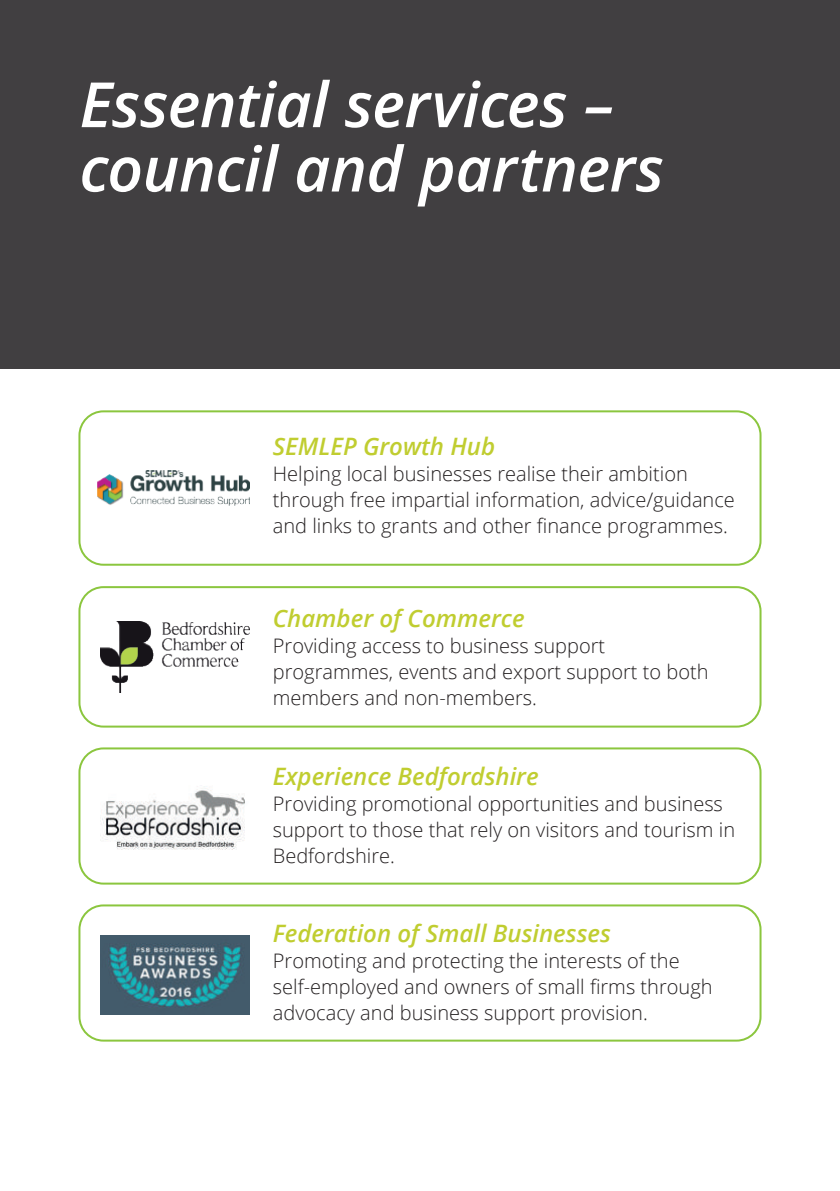
<style>
.page{position:relative;width:840px;height:1191px;background:#fff}
.page>*{position:absolute;margin:0;border:0;box-sizing:border-box;transform-origin:0 0}
.t1{font:italic 600 62.4px/64.4px "Open Sans";letter-spacing:-.005em;color:#fff}
.t2{font:italic 600 24px "Open Sans";color:#c0cd30}
.t3{font:300 20px/26px "Open Sans";color:#231f20}
</style>
<div class="page">
<div style="left:0;top:0;width:839px;height:369px;background:#413f41"></div>
<div style="left:78px;top:410px;width:683px;height:156px;border:2px solid #8bc63e;border-radius:24px"></div>
<div style="left:78px;top:586px;width:683px;height:141px;border:2px solid #8bc63e;border-radius:24px"></div>
<div style="left:78px;top:747px;width:683px;height:137px;border:2px solid #8bc63e;border-radius:24px"></div>
<div style="left:78px;top:904px;width:683px;height:137px;border:2px solid #8bc63e;border-radius:24px"></div>
<img style="left:97px;top:471px;width:152px;height:34px">
<img style="left:101px;top:621px;width:148px;height:71px">
<img style="left:101px;top:786px;width:144px;height:64px">
<img style="left:101px;top:935px;width:148px;height:79px">
<h1 class="t1" style="left:79px;top:71px;width:585px">Essential services – council and partners</h1>
<p class="t2" style="left:273px;top:429px;width:224px">SEMLEP Growth Hub</p>
<p class="t3" style="left:273px;top:460px;width:463px">Helping local businesses realise their ambition through free impartial information, advice/guidance and links to grants and other finance programmes.</p>
<p class="t2" style="left:273px;top:602px;width:253px">Chamber of Commerce</p>
<p class="t3" style="left:273px;top:632px;width:437px">Providing access to business support programmes, events and export support to both members and non-members.</p>
<p class="t2" style="left:273px;top:760px;width:267px">Experience Bedfordshire</p>
<p class="t3" style="left:273px;top:790px;width:463px">Providing promotional opportunities and business support to those that rely on visitors and tourism in<br>Bedfordshire.</p>
<p class="t2" style="left:273px;top:916px;width:339px">Federation of Small Businesses</p>
<p class="t3" style="left:273px;top:947px;width:441px">Promoting and protecting the interests of the self-employed and owners of small firms through advocacy and business support provision.</p>
</div>
